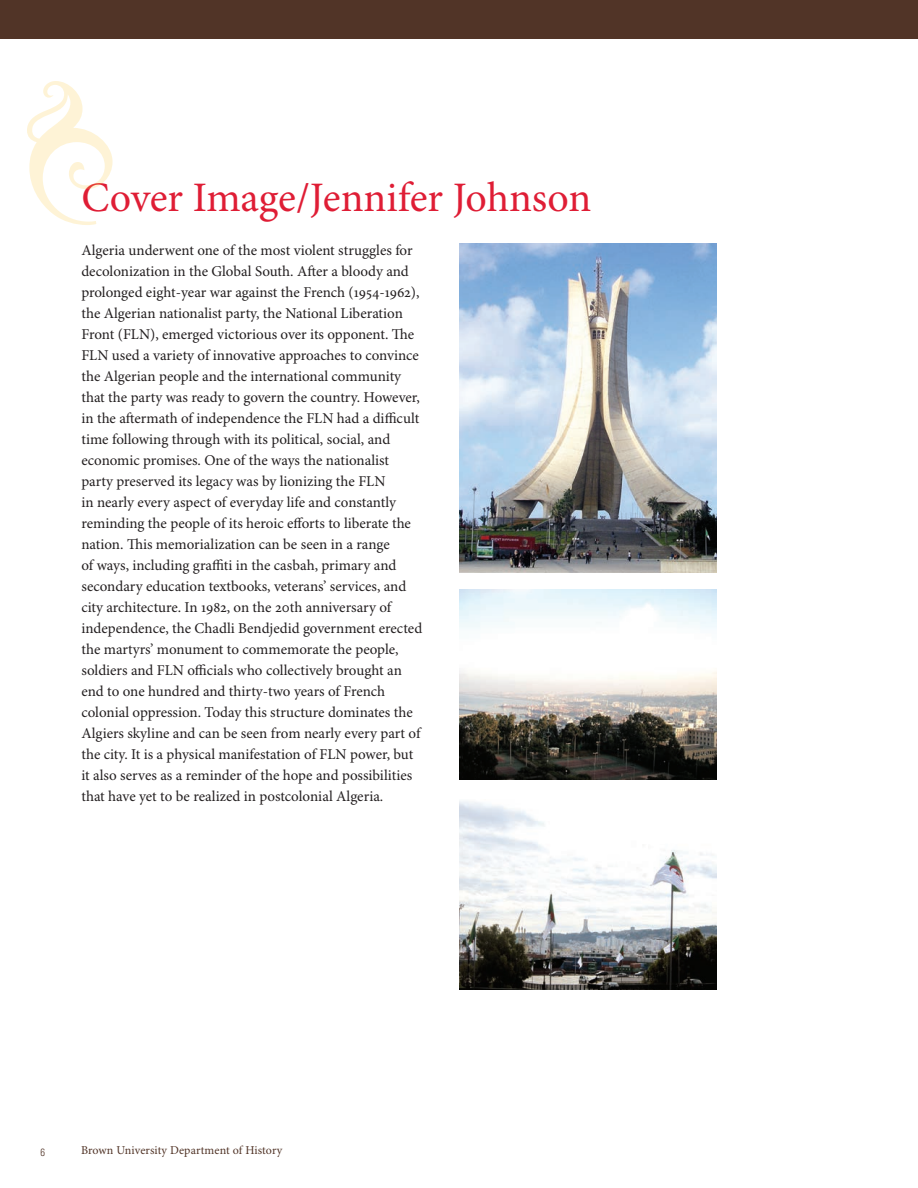
<style>
.page{position:relative;width:918px;height:1188px;background:#fff}
.page>*{position:absolute;margin:0;border:0;box-sizing:border-box;transform-origin:0 0}
.t1{font:42px "Minion Pro";letter-spacing:-.01em;color:#df1d35}
.t2{font:15px/21px "Minion Pro";color:#231f20}
.t3{font:12px "Minion Pro";letter-spacing:.005em;color:#513427}
.t4{font:300 condensed 10.5px "Univers";color:#513427}
</style>
<div class="page">
<div style="left:0;top:0;width:918px;height:39px;background:#513427"></div>
<svg style="left:27px;top:81px;width:86px;height:144px"></svg>
<img style="left:459px;top:243px;width:257px;height:330px">
<img style="left:459px;top:589px;width:257px;height:191px">
<img style="left:459px;top:801px;width:257px;height:188px">
<h1 class="t1" style="left:81px;top:172px;width:512px">Cover Image/Jennifer Johnson</h1>
<p class="t2" style="left:81px;top:240px;width:342px">Algeria underwent one of the most violent struggles for decolonization in the Global South. After a bloody and prolonged eight-year war against the French (1954-1962), the Algerian nationalist party, the National Liberation Front (FLN), emerged victorious over its opponent. The FLN used a variety of innovative approaches to convince the Algerian people and the international community that the party was ready to govern the country. However, in the aftermath of independence the FLN had a difficult time following through with its political, social, and economic promises. One of the ways the nationalist party preserved its legacy was by lionizing the FLN<br>in nearly every aspect of everyday life and constantly reminding the people of its heroic efforts to liberate the nation. This memorialization can be seen in a range<br>of ways, including graffiti in the casbah, primary and secondary education textbooks, veterans’ services, and city architecture. In 1982, on the 20th anniversary of independence, the Chadli Bendjedid government erected the martyrs’ monument to commemorate the people, soldiers and FLN officials who collectively brought an end to one hundred and thirty-two years of French colonial oppression. Today this structure dominates the Algiers skyline and can be seen from nearly every part of the city. It is a physical manifestation of FLN power, but it also serves as a reminder of the hope and possibilities that have yet to be realized in postcolonial Algeria.</p>
<p class="t4" style="left:40px;top:1146px;width:6px">6</p>
<p class="t3" style="left:81px;top:1143px;width:203px">Brown University Department of History</p>
</div>
